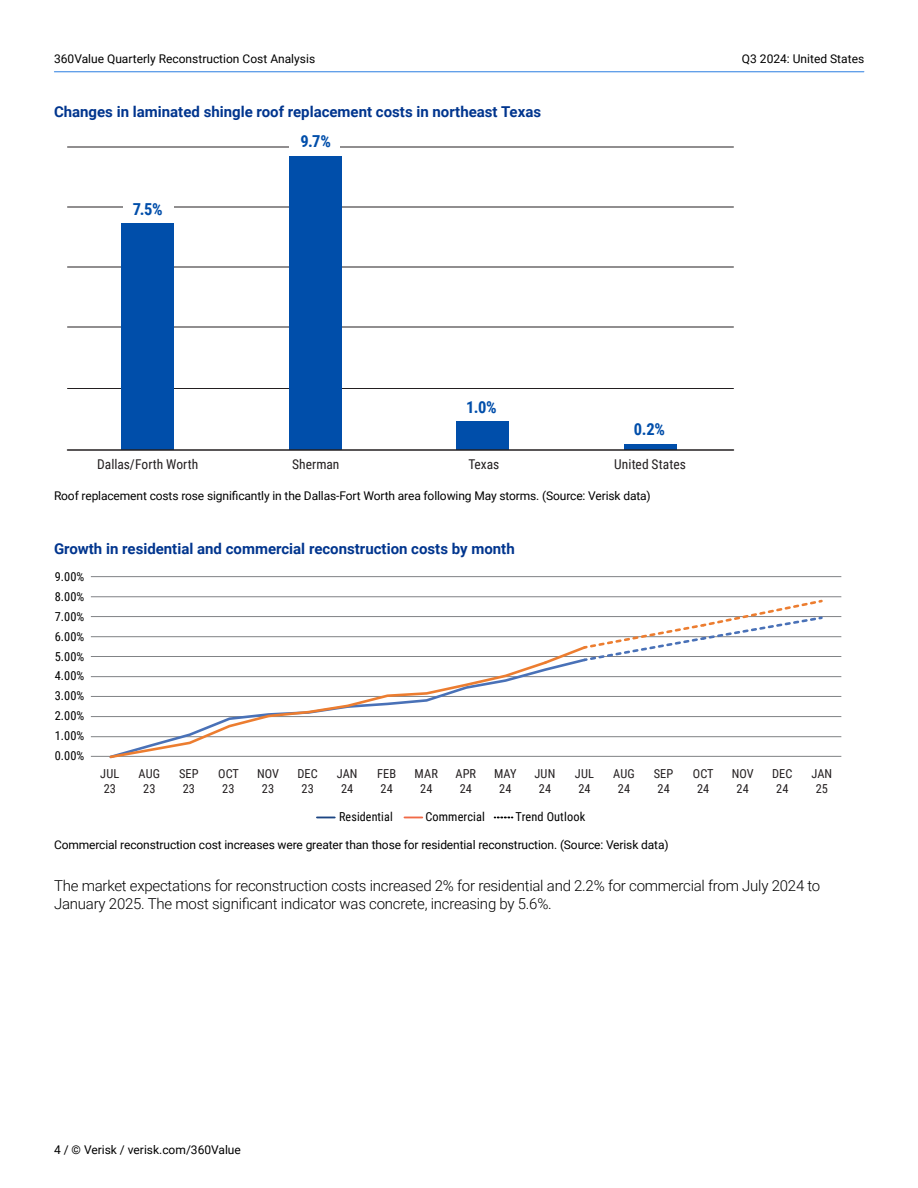
<style>
.page{position:relative;width:918px;height:1188px;background:#fff}
.page>*{position:absolute;margin:0;border:0;box-sizing:border-box;transform-origin:0 0}
.t1{font:700 16.5px "Roboto Condensed";color:#004eaa}
.t2{font:300 15px/18px "Roboto";letter-spacing:-.015em;color:#000}
.t3{font:700 15px "Roboto";color:#00358e}
.t4{font:13.5px "Roboto Condensed";color:#231f20}
.t5{font:12.3px/14.9px "Roboto Condensed";letter-spacing:.01em;color:#231f20;text-align:center}
.t6{font:12.3px "Roboto Condensed";letter-spacing:.01em;color:#000}
.t7{font:12px "Roboto";letter-spacing:-.01em;color:#000}
</style>
<div class="page">
<svg style="left:317px;top:817px;width:18px;height:1px"></svg>
<svg style="left:404px;top:817px;width:18px;height:1px"></svg>
<svg style="left:495px;top:817px;width:18px;height:1px"></svg>
<hr style="left:91px;top:736px;width:750px;height:1px;background:#808285">
<hr style="left:91px;top:716px;width:750px;height:1px;background:#808285">
<hr style="left:91px;top:696px;width:750px;height:1px;background:#808285">
<hr style="left:91px;top:676px;width:750px;height:1px;background:#808285">
<hr style="left:91px;top:656px;width:750px;height:1px;background:#808285">
<hr style="left:91px;top:636px;width:750px;height:1px;background:#808285">
<hr style="left:91px;top:616px;width:750px;height:1px;background:#808285">
<hr style="left:91px;top:596px;width:750px;height:1px;background:#808285">
<hr style="left:91px;top:576px;width:750px;height:1px;background:#808285">
<hr style="left:91px;top:756px;width:750px;height:1px;background:#808285">
<svg style="left:549px;top:666px;width:39px;height:91px"></svg>
<svg style="left:108px;top:662px;width:441px;height:97px"></svg>
<svg style="left:542px;top:599px;width:279px;height:67px"></svg>
<hr style="left:54px;top:71px;width:810px;height:1px;background:#2a7de1">
<hr style="left:68px;top:388px;width:666px;height:1px;background:#231f20">
<hr style="left:68px;top:327px;width:666px;height:1px;background:#231f20">
<hr style="left:68px;top:267px;width:666px;height:1px;background:#231f20">
<hr style="left:68px;top:207px;width:666px;height:1px;background:#231f20">
<hr style="left:68px;top:147px;width:666px;height:1px;background:#231f20">
<div style="left:122px;top:224px;width:52px;height:226px;background:#004eaa"></div>
<div style="left:289px;top:156px;width:53px;height:294px;background:#004eaa"></div>
<div style="left:456px;top:422px;width:53px;height:28px;background:#004eaa"></div>
<div style="left:624px;top:444px;width:52px;height:6px;background:#004eaa"></div>
<hr style="left:68px;top:449px;width:666px;height:2px;background:#231f20">
<div style="left:123px;top:198px;width:51px;height:21px;background:#fff"></div>
<div style="left:290px;top:134px;width:50px;height:20px;background:#fff"></div>
<p class="t7" style="left:54px;top:50px;width:263px">360Value Quarterly Reconstruction Cost Analysis</p>
<p class="t7" style="left:742px;top:50px;width:124px">Q3 2024: United States</p>
<p class="t3" style="left:54px;top:101px;width:489px">Changes in laminated shingle roof replacement costs in northeast Texas</p>
<h1 class="t1" style="left:133px;top:197px;width:31px">7.5%</h1>
<h1 class="t1" style="left:301px;top:130px;width:32px">9.7%</h1>
<h1 class="t1" style="left:466px;top:395px;width:32px">1.0%</h1>
<h1 class="t1" style="left:634px;top:418px;width:33px">0.2%</h1>
<p class="t4" style="left:97px;top:455px;width:102px">Dallas/Forth Worth</p>
<p class="t4" style="left:292px;top:455px;width:49px">Sherman</p>
<p class="t4" style="left:468px;top:455px;width:32px">Texas</p>
<p class="t4" style="left:614px;top:455px;width:73px">United States</p>
<p class="t7" style="left:54px;top:487px;width:598px">Roof replacement costs rose significantly in the Dallas-Fort Worth area following May storms. (Source: Verisk data)</p>
<p class="t3" style="left:54px;top:538px;width:462px">Growth in residential and commercial reconstruction costs by month</p>
<p class="t6" style="left:55px;top:568px;width:31px">9.00%</p>
<p class="t6" style="left:55px;top:588px;width:31px">8.00%</p>
<p class="t6" style="left:55px;top:608px;width:31px">7.00%</p>
<p class="t6" style="left:55px;top:628px;width:31px">6.00%</p>
<p class="t6" style="left:55px;top:648px;width:31px">5.00%</p>
<p class="t6" style="left:55px;top:667px;width:31px">4.00%</p>
<p class="t6" style="left:55px;top:687px;width:31px">3.00%</p>
<p class="t6" style="left:55px;top:707px;width:31px">2.00%</p>
<p class="t6" style="left:55px;top:727px;width:31px">1.00%</p>
<p class="t6" style="left:55px;top:747px;width:31px">0.00%</p>
<p class="t5" style="left:100px;top:766px;width:21px;text-align:left">JUL<br>23</p>
<p class="t5" style="left:139px;top:766px;width:23px">AUG<br>23</p>
<p class="t5" style="left:179px;top:766px;width:21px;text-align:left">SEP<br>23</p>
<p class="t5" style="left:257px;top:766px;width:24px">NOV<br>23</p>
<p class="t5" style="left:297px;top:766px;width:22px">DEC<br>23</p>
<p class="t5" style="left:337px;top:766px;width:22px">JAN<br>24</p>
<p class="t5" style="left:377px;top:766px;width:21px;text-align:left">FEB<br>24</p>
<p class="t5" style="left:415px;top:766px;width:25px">MAR<br>24</p>
<p class="t5" style="left:455px;top:766px;width:22px">APR<br>24</p>
<p class="t5" style="left:494px;top:766px;width:24px">MAY<br>24</p>
<p class="t5" style="left:535px;top:766px;width:22px">JUN<br>24</p>
<p class="t5" style="left:575px;top:766px;width:21px;text-align:left">JUL<br>24</p>
<p class="t5" style="left:613px;top:766px;width:23px">AUG<br>24</p>
<p class="t5" style="left:654px;top:766px;width:21px;text-align:left">SEP<br>24</p>
<p class="t5" style="left:693px;top:766px;width:22px">OCT<br>24</p>
<p class="t5" style="left:732px;top:766px;width:24px">NOV<br>24</p>
<p class="t5" style="left:772px;top:766px;width:22px">DEC<br>24</p>
<p class="t5" style="left:811px;top:766px;width:22px">JAN<br>25</p>
<p class="t5" style="left:218px;top:766px;width:22px">OCT<br>23</p>
<p class="t6" style="left:339px;top:808px;width:55px">Residential</p>
<p class="t6" style="left:425px;top:808px;width:61px">Commercial</p>
<p class="t6" style="left:516px;top:808px;width:71px">Trend Outlook</p>
<p class="t7" style="left:54px;top:837px;width:616px">Commercial reconstruction cost increases were greater than those for residential reconstruction. (Source: Verisk data)</p>
<p class="t2" style="left:54px;top:876px;width:768px">The market expectations for reconstruction costs increased 2% for residential and 2.2% for commercial from July 2024 to<br>January 2025. The most significant indicator was concrete, increasing by 5.6%.</p>
<p class="t7" style="left:54px;top:1141px;width:188px">4 / © Verisk / verisk.com/360Value</p>
</div>
